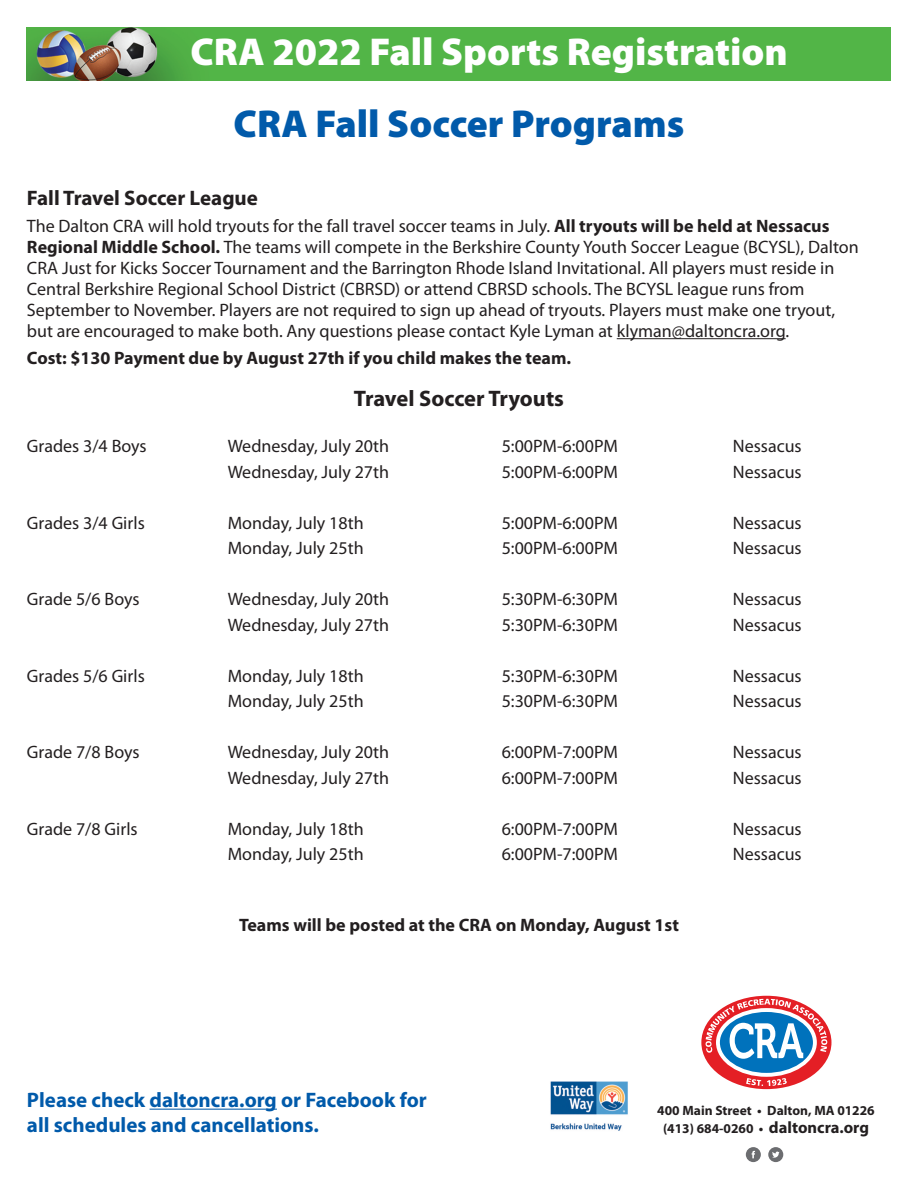
<style>
.page{position:relative;width:918px;height:1188px;background:#fff}
.page>*{position:absolute;margin:0;border:0;box-sizing:border-box;transform-origin:0 0}
.t1{font:900 39px "Myriad Pro";color:#fff}
.t2{font:900 39px "Myriad Pro";color:#015aaa}
.t3{font:700 22.5px "Myriad Pro";color:#231f20}
.t4{font:700 21px/25.5px "Myriad Pro";color:#015aaa}
.t5{font:700 21px "Myriad Pro";color:#231f20}
.t6{font:18px/21px "Myriad Pro";color:#231f20}
.t7{font:700 18px "Myriad Pro";color:#231f20}
.t8{font:700 13.5px/18px "Myriad Pro";color:#231f20;text-align:center}
.s1{font-weight:700}
.s2{font-size:16.5px}
</style>
<div class="page">
<img style="left:27px;top:27px;width:864px;height:54px">
<hr style="left:617px;top:338px;width:169px;height:1px;background:#231f20">
<hr style="left:150px;top:1109px;width:127px;height:1px;background:#015aaa">
<svg style="left:700px;top:995px;width:133px;height:95px;fill:#e41f25"></svg>
<div style="left:699px;top:994px;width:135px;height:97px;border:2px solid #fff;border-radius:50%"></div>
<svg style="left:718px;top:1010px;width:97px;height:65px"></svg>
<div style="left:716px;top:1008px;width:101px;height:69px;border:4px solid #fff;border-radius:50%"></div>
<svg style="left:705px;top:999px;width:122px;height:60px"></svg>
<svg style="left:746px;top:1078px;width:41px;height:8px"></svg>
<svg style="left:746px;top:1147px;width:15px;height:15px"></svg>
<svg style="left:768px;top:1147px;width:15px;height:15px"></svg>
<img style="left:550px;top:1081px;width:78px;height:50px">
<h1 class="t1" style="left:190px;top:37px;width:599px">CRA 2022 Fall Sports Registration</h1>
<h1 class="t2" style="left:234px;top:110px;width:452px">CRA Fall Soccer Programs</h1>
<p class="t5" style="left:27px;top:190px;width:232px">Fall Travel Soccer League</p>
<p class="t6" style="left:27px;top:217px;width:833px">The Dalton CRA will hold tryouts for the fall travel soccer teams in July. <span class="s1">All tryouts will be held at Nessacus Regional Middle School.</span> The teams will compete in the Berkshire County Youth Soccer League (BCYSL), Dalton CRA Just for Kicks Soccer Tournament and the Barrington Rhode Island Invitational. All players must reside in Central Berkshire Regional School District (CBRSD) or attend CBRSD schools. The BCYSL league runs from September to November. Players are not required to sign up ahead of tryouts. Players must make one tryout, but are encouraged to make both. Any questions please contact Kyle Lyman at klyman@daltoncra.org.</p>
<p class="t7" style="left:27px;top:351px;width:546px">Cost: $130 Payment due by August 27th if you child makes the team.</p>
<p class="t3" style="left:354px;top:390px;width:212px">Travel Soccer Tryouts</p>
<p class="t6" style="left:27px;top:437px;width:121px">Grades 3/4 Boys</p>
<p class="t6" style="left:228px;top:437px;width:163px">Wednesday, July 20th</p>
<p class="t6" style="left:502px;top:437px;width:118px">5:00PM-6:00PM</p>
<p class="t6" style="left:733px;top:437px;width:70px">Nessacus</p>
<p class="t6" style="left:228px;top:463px;width:163px">Wednesday, July 27th</p>
<p class="t6" style="left:502px;top:463px;width:118px">5:00PM-6:00PM</p>
<p class="t6" style="left:733px;top:463px;width:70px">Nessacus</p>
<p class="t6" style="left:27px;top:514px;width:119px">Grades 3/4 Girls</p>
<p class="t6" style="left:228px;top:514px;width:137px">Monday, July 18th</p>
<p class="t6" style="left:502px;top:514px;width:118px">5:00PM-6:00PM</p>
<p class="t6" style="left:733px;top:514px;width:70px">Nessacus</p>
<p class="t6" style="left:228px;top:539px;width:137px">Monday, July 25th</p>
<p class="t6" style="left:502px;top:539px;width:118px">5:00PM-6:00PM</p>
<p class="t6" style="left:733px;top:539px;width:70px">Nessacus</p>
<p class="t6" style="left:27px;top:590px;width:114px">Grade 5/6 Boys</p>
<p class="t6" style="left:228px;top:590px;width:163px">Wednesday, July 20th</p>
<p class="t6" style="left:502px;top:590px;width:118px">5:30PM-6:30PM</p>
<p class="t6" style="left:733px;top:590px;width:70px">Nessacus</p>
<p class="t6" style="left:228px;top:616px;width:163px">Wednesday, July 27th</p>
<p class="t6" style="left:502px;top:616px;width:118px">5:30PM-6:30PM</p>
<p class="t6" style="left:733px;top:616px;width:70px">Nessacus</p>
<p class="t6" style="left:27px;top:667px;width:119px">Grades 5/6 Girls</p>
<p class="t6" style="left:228px;top:667px;width:137px">Monday, July 18th</p>
<p class="t6" style="left:502px;top:667px;width:118px">5:30PM-6:30PM</p>
<p class="t6" style="left:733px;top:667px;width:70px">Nessacus</p>
<p class="t6" style="left:228px;top:692px;width:137px">Monday, July 25th</p>
<p class="t6" style="left:502px;top:692px;width:118px">5:30PM-6:30PM</p>
<p class="t6" style="left:733px;top:692px;width:70px">Nessacus</p>
<p class="t6" style="left:27px;top:743px;width:114px">Grade 7/8 Boys</p>
<p class="t6" style="left:228px;top:743px;width:163px">Wednesday, July 20th</p>
<p class="t6" style="left:502px;top:743px;width:118px">6:00PM-7:00PM</p>
<p class="t6" style="left:733px;top:743px;width:70px">Nessacus</p>
<p class="t6" style="left:228px;top:769px;width:163px">Wednesday, July 27th</p>
<p class="t6" style="left:502px;top:769px;width:118px">6:00PM-7:00PM</p>
<p class="t6" style="left:733px;top:769px;width:70px">Nessacus</p>
<p class="t6" style="left:27px;top:820px;width:112px">Grade 7/8 Girls</p>
<p class="t6" style="left:228px;top:820px;width:137px">Monday, July 18th</p>
<p class="t6" style="left:502px;top:820px;width:118px">6:00PM-7:00PM</p>
<p class="t6" style="left:733px;top:820px;width:70px">Nessacus</p>
<p class="t6" style="left:228px;top:845px;width:137px">Monday, July 25th</p>
<p class="t6" style="left:502px;top:845px;width:118px">6:00PM-7:00PM</p>
<p class="t6" style="left:733px;top:845px;width:70px">Nessacus</p>
<p class="t7" style="left:239px;top:918px;width:441px">Teams will be posted at the CRA on Monday, August 1st</p>
<p class="t4" style="left:27px;top:1089px;width:401px">Please check daltoncra.org or Facebook for all schedules and cancellations.</p>
<p class="t8" style="left:657px;top:1102px;width:219px">400 Main Street • Dalton, MA 01226 (413) 684-0260 • <span class="s2">daltoncra.org</span></p>
</div>
